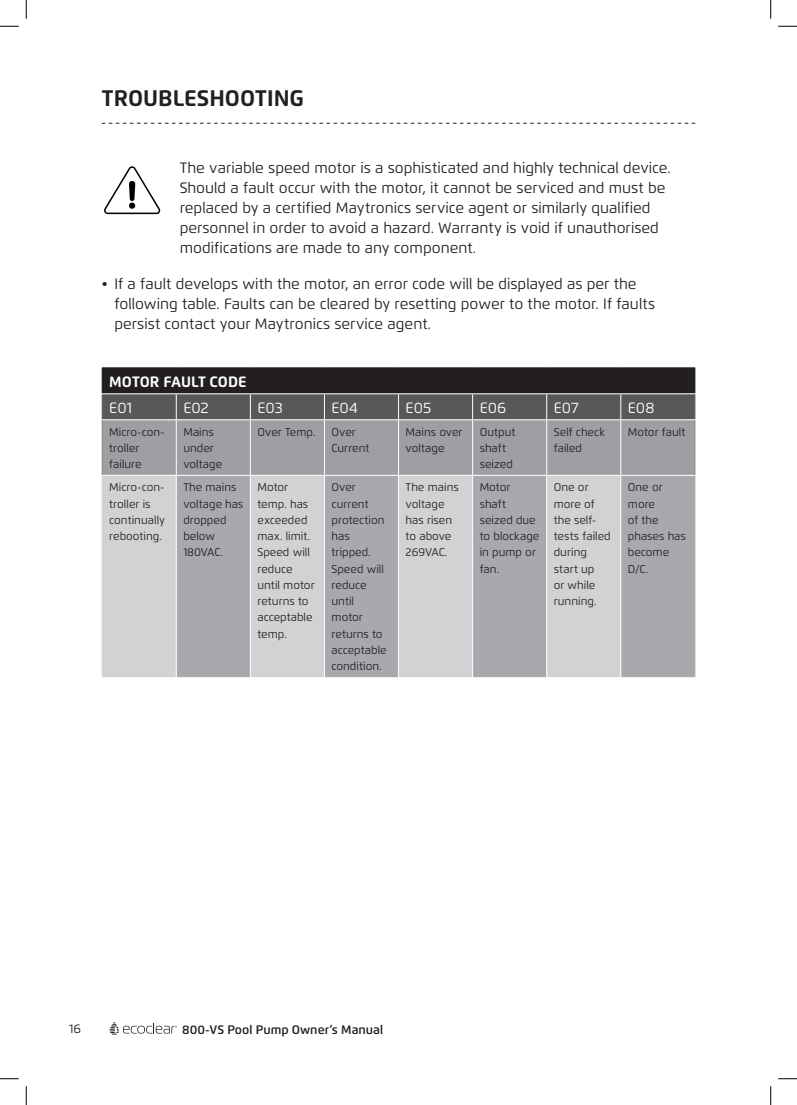
<style>
.page{position:relative;width:797px;height:1105px;background:#fff}
.page>*{position:absolute;margin:0;border:0;box-sizing:border-box;transform-origin:0 0}
.t1{font:700 22.5px "Flexo";color:#231f20}
.Table_-_Purchase_For{font:15px/20px "Flexo";color:#231f20}
.t2{font:15px "Flexo";color:#fff}
.t3{font:700 15px "Flexo";color:#fff}
.t4{font:12.5px "Flexo";color:#231f20}
.t5{font:600 12.38px "Flexo";color:#231f20}
.t6{font:11.25px/16.2px "Flexo";color:#231f20}
</style>
<div class="page">
<svg style="left:109px;top:1022px;width:68px;height:12px"></svg>
<div style="left:103px;top:476px;width:73px;height:201px;background:#d1d2d4"></div>
<svg style="left:177px;top:476px;width:517px;height:201px;background:#b9babd"></svg>
<hr style="left:102px;top:367px;width:74px;height:1px;background:#231f20">
<hr style="left:176px;top:367px;width:74px;height:1px;background:#231f20">
<hr style="left:250px;top:367px;width:74px;height:1px;background:#231f20">
<hr style="left:324px;top:367px;width:74px;height:1px;background:#231f20">
<hr style="left:398px;top:367px;width:74px;height:1px;background:#231f20">
<hr style="left:472px;top:367px;width:74px;height:1px;background:#231f20">
<hr style="left:546px;top:367px;width:74px;height:1px;background:#231f20">
<hr style="left:620px;top:367px;width:75px;height:1px;background:#231f20">
<hr style="left:102px;top:476px;width:1px;height:201px;background:#d1d2d4">
<hr style="left:694px;top:476px;width:1px;height:201px;background:#a8a9ad">
<svg style="left:102px;top:368px;width:593px;height:107px;background:#717173"></svg>
<hr style="left:102px;top:419px;width:74px;height:1px;background:#fff">
<hr style="left:176px;top:419px;width:74px;height:1px;background:#fff">
<hr style="left:176px;top:420px;width:1px;height:55px;background:#fff">
<hr style="left:250px;top:419px;width:74px;height:1px;background:#fff">
<hr style="left:250px;top:420px;width:1px;height:55px;background:#fff">
<hr style="left:324px;top:419px;width:74px;height:1px;background:#fff">
<hr style="left:324px;top:420px;width:1px;height:55px;background:#fff">
<hr style="left:398px;top:419px;width:74px;height:1px;background:#fff">
<hr style="left:398px;top:420px;width:1px;height:55px;background:#fff">
<hr style="left:472px;top:419px;width:74px;height:1px;background:#fff">
<hr style="left:472px;top:420px;width:1px;height:55px;background:#fff">
<hr style="left:546px;top:419px;width:74px;height:1px;background:#fff">
<hr style="left:546px;top:420px;width:1px;height:55px;background:#fff">
<hr style="left:620px;top:419px;width:75px;height:1px;background:#fff">
<hr style="left:620px;top:420px;width:1px;height:55px;background:#fff">
<hr style="left:250px;top:476px;width:1px;height:201px;background:#fff">
<hr style="left:324px;top:476px;width:1px;height:201px;background:#fff">
<hr style="left:398px;top:476px;width:1px;height:201px;background:#fff">
<hr style="left:472px;top:476px;width:1px;height:201px;background:#fff">
<hr style="left:546px;top:476px;width:1px;height:201px;background:#fff">
<hr style="left:620px;top:476px;width:1px;height:201px;background:#fff">
<img style="left:104px;top:166px;width:57px;height:49px">
<svg style="left:102px;top:123px;width:593px;height:1px"></svg>
<svg style="left:0;top:25px;width:19px;height:2px"></svg>
<svg style="left:778px;top:25px;width:19px;height:2px"></svg>
<svg style="left:0;top:1078px;width:19px;height:1px"></svg>
<svg style="left:778px;top:1078px;width:19px;height:1px"></svg>
<svg style="left:25px;top:0;width:2px;height:19px"></svg>
<svg style="left:25px;top:1086px;width:2px;height:19px"></svg>
<svg style="left:770px;top:0;width:1px;height:19px"></svg>
<svg style="left:770px;top:1086px;width:1px;height:19px"></svg>
<p class="t1" style="left:102px;top:84px;width:204px">TROUBLESHOOTING</p>
<p class="Table_-_Purchase_For" style="left:180px;top:158px;width:492px">The variable speed motor is a sophisticated and highly technical device.<br>Should a fault occur with the motor, it cannot be serviced and must be replaced by a certified Maytronics service agent or similarly qualified personnel in order to avoid a hazard. Warranty is void if unauthorised modifications are made to any component.</p>
<p class="Table_-_Purchase_For" style="left:114px;top:274px;width:542px;text-indent:-12px">• If a fault develops with the motor, an error code will be displayed as per the following table. Faults can be cleared by resetting power to the motor. If faults persist contact your Maytronics service agent.</p>
<p class="t3" style="left:109px;top:372px;width:139px">MOTOR FAULT CODE</p>
<p class="t2" style="left:109px;top:398px;width:24px">E01</p>
<p class="t2" style="left:183px;top:398px;width:27px">E02</p>
<p class="t2" style="left:257px;top:398px;width:27px">E03</p>
<p class="t2" style="left:331px;top:398px;width:28px">E04</p>
<p class="t2" style="left:405px;top:398px;width:27px">E05</p>
<p class="t2" style="left:479px;top:398px;width:28px">E06</p>
<p class="t2" style="left:554px;top:398px;width:26px">E07</p>
<p class="t2" style="left:628px;top:398px;width:28px">E08</p>
<p class="t6" style="left:109px;top:424px;width:57px">Micro-con&shy;troller failure</p>
<p class="t6" style="left:183px;top:424px;width:40px">Mains under voltage</p>
<p class="t6" style="left:257px;top:424px;width:60px">Over Temp.</p>
<p class="t6" style="left:331px;top:424px;width:39px">Over<br>Current</p>
<p class="t6" style="left:405px;top:424px;width:58px">Mains over voltage</p>
<p class="t6" style="left:479px;top:424px;width:37px">Output shaft seized</p>
<p class="t6" style="left:554px;top:424px;width:53px">Self check</p>
<p class="t6" style="left:628px;top:424px;width:59px">Motor fault</p>
<p class="t6" style="left:554px;top:440px;width:30px">failed</p>
<p class="t6" style="left:109px;top:479px;width:57px">Micro-con&shy;troller is continually</p>
<p class="t6" style="left:109px;top:528px;width:54px">rebooting.</p>
<p class="t6" style="left:183px;top:479px;width:61px">The mains voltage has dropped below<br>180VAC.</p>
<p class="t6" style="left:257px;top:479px;width:59px">Motor temp. has exceeded max. limit.<br>Speed will reduce until motor returns to acceptable temp.</p>
<p class="t6" style="left:331px;top:479px;width:39px">Over current</p>
<p class="t6" style="left:331px;top:512px;width:55px">protection</p>
<p class="t6" style="left:331px;top:528px;width:41px">has tripped.</p>
<p class="t6" style="left:331px;top:560px;width:54px">Speed will</p>
<p class="t6" style="left:331px;top:577px;width:37px">reduce until</p>
<p class="t6" style="left:331px;top:609px;width:57px">motor returns to acceptable</p>
<p class="t6" style="left:331px;top:658px;width:52px">condition.</p>
<p class="t6" style="left:405px;top:479px;width:55px">The mains</p>
<p class="t6" style="left:405px;top:495px;width:48px">voltage has risen to above<br>269VAC.</p>
<p class="t6" style="left:479px;top:479px;width:32px">Motor shaft</p>
<p class="t6" style="left:479px;top:512px;width:61px">seized due to blockage in pump or fan.</p>
<p class="t6" style="left:554px;top:479px;width:59px">One or more of the self&shy;tests failed during start up<br>or while running.</p>
<p class="t6" style="left:628px;top:479px;width:59px">One or more<br>of the phases has become<br>D/C.</p>
<p class="t4" style="left:69px;top:1021px;width:13px">16</p>
<p class="t5" style="left:182px;top:1022px;width:202px">800-VS Pool Pump Owner’s Manual</p>
</div>
